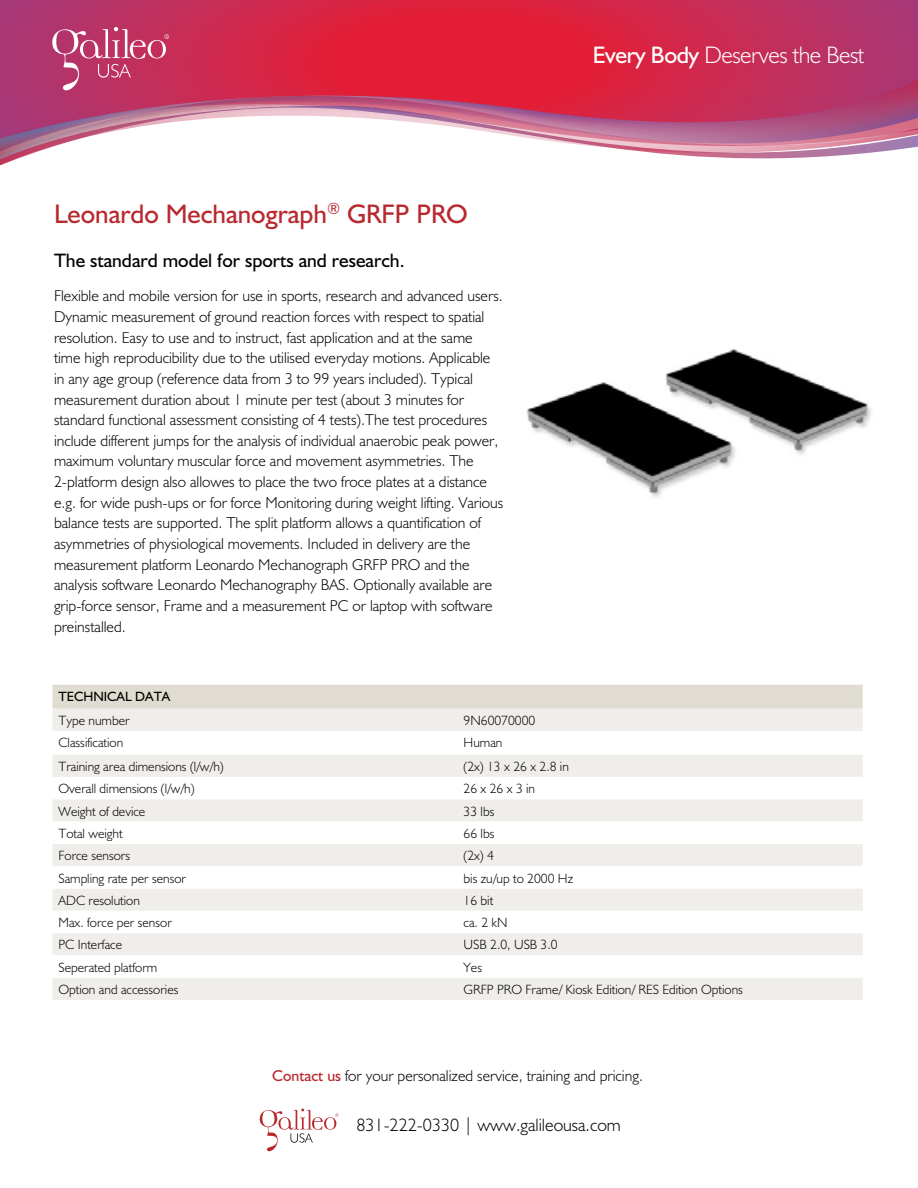
<style>
.page{position:relative;width:918px;height:1188px;background:#fff}
.page>*{position:absolute;margin:0;border:0;box-sizing:border-box;transform-origin:0 0}
.t1{font:27px "Humanist 521 BT";color:#b8292f}
.t2{font:300 24px "Humanist 521 BT";letter-spacing:-.02em;color:#fff}
.t3{font:19.5px "Humanist 521 BT";color:#000}
.t4{font:300 18px "Humanist 521 BT";color:#000}
.t5{font:300 15.75px/20.7px "Humanist 521 BT";color:#000}
.t6{font:300 13.5px "Humanist 521 BT";color:#000}
.t7{font:13.5px "Humanist 521 BT";color:#000}
.s1{font-weight:400}
.s2{font-weight:400;color:#b8292f}
</style>
<div class="page">
<svg style="left:0;top:0;width:918px;height:106px;background:#cc294f"></svg>
<svg style="left:0;top:106px;width:918px;height:60px"></svg>
<svg style="left:260px;top:1109px;width:78px;height:42px"></svg>
<svg style="left:52px;top:27px;width:117px;height:63px;background:#c54c76"></svg>
<div style="left:52px;top:685px;width:811px;height:24px;background:#e1dcd2"></div>
<div style="left:52px;top:709px;width:811px;height:291px;background:#f0eeea"></div>
<svg style="left:52px;top:731px;width:811px;height:247px"></svg>
<img style="left:526px;top:349px;width:345px;height:149px">
<h1 class="t1" style="left:54px;top:197px;width:415px">Leonardo Mechanograph<sup>®</sup> GRFP PRO</h1>
<p class="t3" style="left:54px;top:249px;width:352px">The standard model for sports and research.</p>
<p class="t5" style="left:54px;top:285px;width:451px">Flexible and mobile version for use in sports, research and advanced users.<br>Dynamic measurement of ground reaction forces with respect to spatial resolution. Easy to use and to instruct, fast application and at the same time high reproducibility due to the utilised everyday motions. Applicable in any age group (reference data from 3 to 99 years included). Typical measurement duration about 1 minute per test (about 3 minutes for standard functional assessment consisting of 4 tests).The test procedures include different jumps for the analysis of individual anaerobic peak power, maximum voluntary muscular force and movement asymmetries. The 2-platform design also allowes to place the two froce plates at a distance e.g. for wide push-ups or for force Monitoring during weight lifting. Various balance tests are supported. The split platform allows a quantification of asymmetries of physiological movements. Included in delivery are the measurement platform Leonardo Mechanograph GRFP PRO and the analysis software Leonardo Mechanography BAS. Optionally available are grip-force sensor, Frame and a measurement PC or laptop with software preinstalled.</p>
<h2 class="t2" style="left:593px;top:40px;width:273px"><span class="s1">Every Body</span> Deserves the Best</h2>
<p class="t7" style="left:58px;top:688px;width:113px">TECHNICAL DATA</p>
<p class="t6" style="left:58px;top:712px;width:73px">Type number</p>
<p class="t6" style="left:464px;top:712px;width:73px">9N60070000</p>
<p class="t6" style="left:58px;top:735px;width:66px">Classification</p>
<p class="t6" style="left:464px;top:735px;width:40px">Human</p>
<p class="t6" style="left:58px;top:758px;width:167px">Training area dimensions (l/w/h)</p>
<p class="t6" style="left:464px;top:758px;width:107px">(2x) 13 x 26 x 2.8 in</p>
<p class="t6" style="left:58px;top:780px;width:138px">Overall dimensions (l/w/h)</p>
<p class="t6" style="left:464px;top:780px;width:73px">26 x 26 x 3 in</p>
<p class="t6" style="left:58px;top:803px;width:88px">Weight of device</p>
<p class="t6" style="left:464px;top:803px;width:32px">33 lbs</p>
<p class="t6" style="left:58px;top:825px;width:66px">Total weight</p>
<p class="t6" style="left:464px;top:825px;width:32px">66 lbs</p>
<p class="t6" style="left:58px;top:847px;width:73px">Force sensors</p>
<p class="t6" style="left:464px;top:847px;width:32px">(2x) 4</p>
<p class="t6" style="left:58px;top:870px;width:129px">Sampling rate per sensor</p>
<p class="t6" style="left:464px;top:870px;width:111px">bis zu/up to 2000 Hz</p>
<p class="t6" style="left:58px;top:892px;width:83px">ADC resolution</p>
<p class="t6" style="left:464px;top:892px;width:31px">16 bit</p>
<p class="t6" style="left:58px;top:914px;width:115px">Max. force per sensor</p>
<p class="t6" style="left:464px;top:914px;width:46px">ca. 2 kN</p>
<p class="t6" style="left:58px;top:937px;width:65px">PC Interface</p>
<p class="t6" style="left:464px;top:937px;width:96px">USB 2.0, USB 3.0</p>
<p class="t6" style="left:58px;top:959px;width:100px">Seperated platform</p>
<p class="t6" style="left:464px;top:959px;width:20px">Yes</p>
<p class="t6" style="left:58px;top:981px;width:121px">Option and accessories</p>
<p class="t6" style="left:464px;top:981px;width:281px">GRFP PRO Frame/ Kiosk Edition/ RES Edition Options</p>
<p class="t5" style="left:272px;top:1065px;width:372px"><span class="s2">Contact us</span> for your personalized service, training and pricing.</p>
<p class="t4" style="left:356px;top:1114px;width:266px">831-222-0330 | www.galileousa.com</p>
</div>
